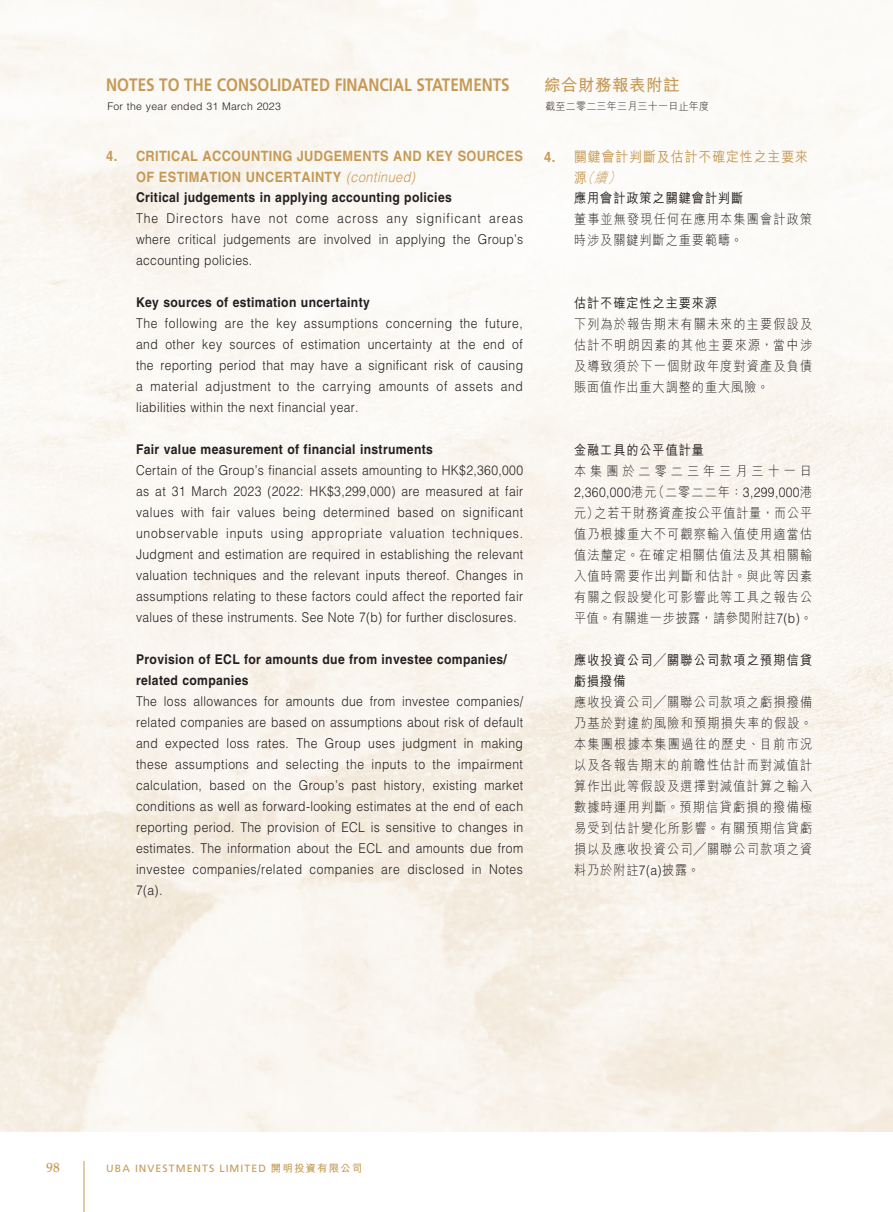
<style>
.page{position:relative;width:893px;height:1212px;background:#fff}
.page>*{position:absolute;margin:0;border:0;box-sizing:border-box;transform-origin:0 0}
.t1{font:700 18px "Frutiger LT Std";color:#c69a56;scale:.85 1}
.t2{font:700 16.5px "M Hei HK";letter-spacing:.03em;color:#c69a56}
.t3{font:700 14.25px/21px "Helvetica LT Std";letter-spacing:.025em;color:#c69a56;scale:.9 1}
.t4{font:500 14.25px/21px "M Hei HK";letter-spacing:.08em;color:#c69a56;scale:.9 1}
.t5{font:300 13.5px/21px "Helvetica LT Std";letter-spacing:.03em;color:#231f20;text-align:justify;scale:.9 1}
.t6{font:300 13.5px/21px "M Hei HK";letter-spacing:.095em;color:#231f20;text-align:justify;scale:.9 1}
.t7{font:700 13.5px/21px "Helvetica LT Std";letter-spacing:.03em;color:#231f20;scale:.9 1}
.t8{font:500 13.5px/21px "M Hei HK";letter-spacing:.08em;color:#231f20;scale:.9 1}
.t9{font:300 13.5px "M Hei HK";letter-spacing:.33em;color:#231f20;scale:.9 1}
.t10{font:500 13.5px "Palatino LT Std";color:#c69a56}
.t11{font:10.5px "Frutiger LT Std";letter-spacing:.1em;color:#c69a56}
.t12{font:300 10.5px "Helvetica LT Std";letter-spacing:.03em;color:#231f20}
.t13{font:300 10.5px "M Hei HK";letter-spacing:.03em;color:#231f20;scale:.95 1}
.s1{font-family:"Helvetica LT Std";font-weight:700}
.s2{font-weight:300;font-style:italic}
.s3{font-family:"M Hei HK"}
.s4{font-family:"Helvetica LT Std"}
.s5{font-weight:300}
.s6{font-family:"M Hei HK";font-weight:700}
</style>
<div class="page">
<hr style="left:84px;top:1161px;width:1px;height:51px;background:#c69a56">
<h1 class="t1" style="left:106px;top:75px;width:476px">NOTES TO THE CONSOLIDATED FINANCIAL STATEMENTS</h1>
<p class="t2" style="left:544px;top:72px;width:137px">綜合財務報表附註</p>
<p class="t12" style="left:107px;top:99px;width:175px">For the year ended 31 March 2023</p>
<p class="t13" style="left:545px;top:99px;width:174px">截至二零二三年三月三十一日止年度</p>
<p class="t4" style="left:574px;top:145px;width:262px;text-indent:-30px"><span class="s1">4.</span> 關鍵會計判斷及估計不確定性之主要來源<span class="s2">（續）</span></p>
<p class="t8" style="left:574px;top:186px;width:190px">應用會計政策之關鍵會計判斷</p>
<p class="t6" style="left:574px;top:208px;width:266px">董事並無發現任何在應用本集團會計政策時涉及關鍵判斷之重要範疇。</p>
<p class="t3" style="left:136px;top:145px;width:431px;text-indent:-30px">4. CRITICAL ACCOUNTING JUDGEMENTS AND KEY SOURCES<br>OF ESTIMATION UNCERTAINTY <span class="s2">(continued)</span></p>
<p class="t7" style="left:136px;top:187px;width:352px">Critical judgements in applying accounting policies</p>
<p class="t5" style="left:136px;top:208px;width:432px">The Directors have not come across any significant areas where critical judgements are involved in applying the Group’s accounting policies.</p>
<p class="t7" style="left:136px;top:292px;width:261px">Key sources of estimation uncertainty</p>
<p class="t5" style="left:136px;top:313px;width:432px">The following are the key assumptions concerning the future, and other key sources of estimation uncertainty at the end of the reporting period that may have a significant risk of causing a material adjustment to the carrying amounts of assets and liabilities within the next financial year.</p>
<p class="t7" style="left:136px;top:439px;width:331px">Fair value measurement of financial instruments</p>
<p class="t5" style="left:136px;top:460px;width:432px">Certain of the Group’s financial assets amounting to HK$2,360,000 as at 31 March 2023 (2022: HK$3,299,000) are measured at fair values with fair values being determined based on significant unobservable inputs using appropriate valuation techniques.<br>Judgment and estimation are required in establishing the relevant valuation techniques and the relevant inputs thereof. Changes in assumptions relating to these factors could affect the reported fair values of these instruments. See Note 7(b) for further disclosures.</p>
<p class="t7" style="left:136px;top:649px;width:414px">Provision of ECL for amounts due from investee companies/ related companies</p>
<p class="t5" style="left:136px;top:691px;width:432px">The loss allowances for amounts due from investee companies/ related companies are based on assumptions about risk of default and expected loss rates. The Group uses judgment in making these assumptions and selecting the inputs to the impairment calculation, based on the Group’s past history, existing market conditions as well as forward-looking estimates at the end of each reporting period. The provision of ECL is sensitive to changes in estimates. The information about the ECL and amounts due from investee companies/related companies are disclosed in Notes 7(a).</p>
<p class="t8" style="left:574px;top:291px;width:161px">估計不確定性之主要來源</p>
<p class="t6" style="left:574px;top:313px;width:266px">下列為於報告期末有關未來的主要假設及估計不明朗因素的其他主要來源，當中涉及導致須於下一個財政年度對資產及負債賬面值作出重大調整的重大風險。</p>
<p class="t8" style="left:574px;top:438px;width:146px">金融工具的公平值計量</p>
<p class="t9" style="left:574px;top:461px;width:266px">本集團於二零二三年三月三十一日</p>
<p class="t5" style="left:574px;top:482px;width:266px">2,360,000<span class="s3">港元（二零二二年：</span>3,299,000<span class="s3">港</span></p>
<p class="t6" style="left:574px;top:502px;width:266px">元）之若干財務資產按公平值計量，而公平值乃根據重大不可觀察輸入值使用適當估值法釐定。在確定相關估值法及其相關輸入值時需要作出判斷和估計。與此等因素有關之假設變化可影響此等工具之報告公平值。有關進一步披露，請參閱附註<span class="s4">7(b)</span>。</p>
<p class="t8" style="left:574px;top:648px;width:266px">應收投資公司<span class="s5">╱</span>關聯公司款項之預期信貸虧損撥備</p>
<p class="t6" style="left:574px;top:691px;width:266px">應收投資公司╱關聯公司款項之虧損撥備乃基於對違約風險和預期損失率的假設。本集團根據本集團過往的歷史、目前市況以及各報告期末的前瞻性估計而對減值計算作出此等假設及選擇對減值計算之輸入數據時運用判斷。預期信貸虧損的撥備極易受到估計變化所影響。有關預期信貸虧損以及應收投資公司╱關聯公司款項之資料乃於附註<span class="s4">7(a)</span>披露。</p>
<p class="t10" style="left:46px;top:1159px;width:15px">98</p>
<p class="t11" style="left:106px;top:1162px;width:257px">UBA INVESTMENTS LIMITED <span class="s6">開明投資有限公司</span></p>
</div>
